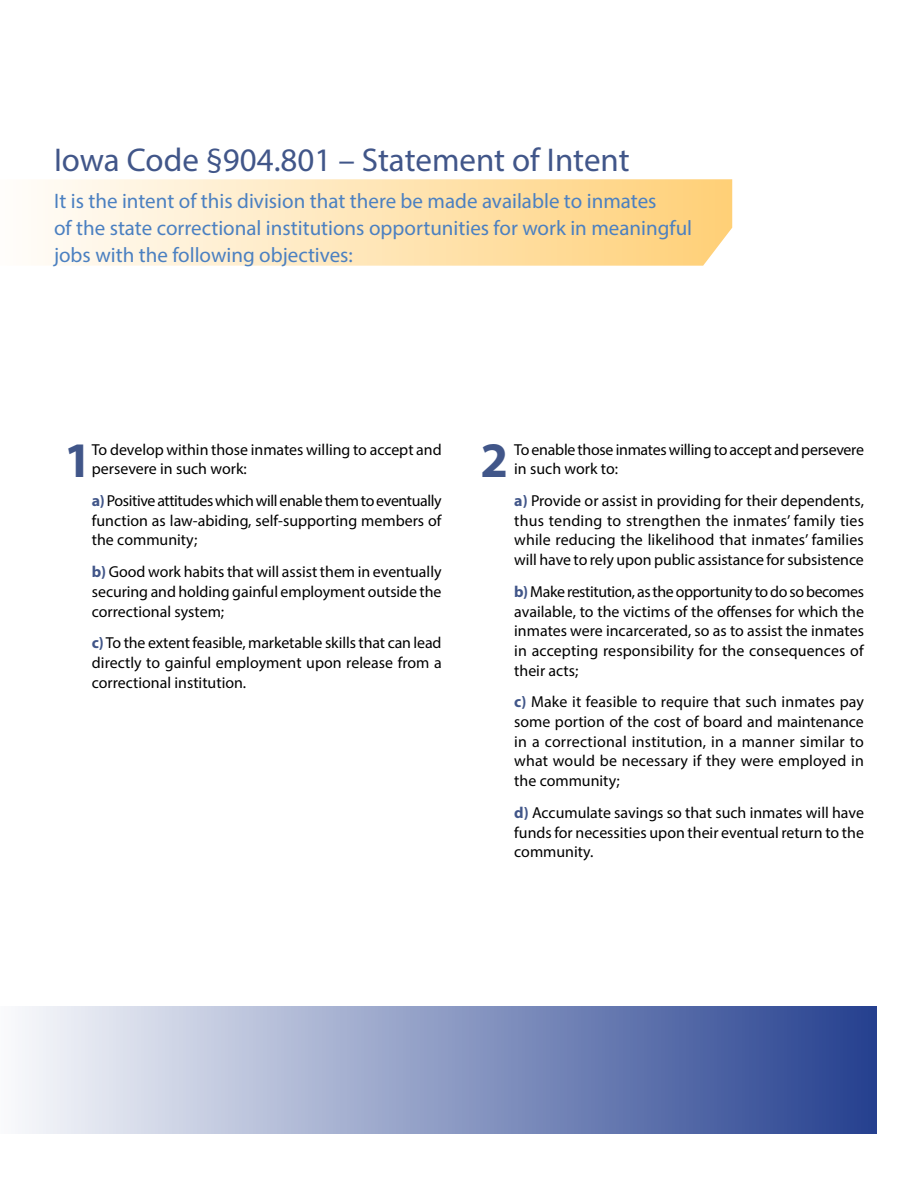
<style>
.page{position:relative;width:918px;height:1188px;background:#fff}
.page>*{position:absolute;margin:0;border:0;box-sizing:border-box;transform-origin:0 0}
.t1{font:700 49.95px "Myriad Pro";color:#415689}
.t2{font:33px "Myriad Pro";color:#415689}
.t3{font:21px/27px "Myriad Pro";color:#4b80c1}
.t4{font:15.9px/19.6px "Myriad Pro";color:#000;text-align:justify}
.t5{font:15.9px/19.6px "Myriad Pro";letter-spacing:-.02em;color:#000}
.s1{font-weight:700;color:#415689}
</style>
<div class="page">
<svg style="left:37px;top:179px;width:695px;height:87px;background:#ffe5b7"></svg>
<div style="left:0;top:1007px;width:878px;height:127px;background:linear-gradient(to right,#fafafc,#25408f)"></div>
<h2 class="t2" style="left:54px;top:139px;width:577px">Iowa Code §904.801 – Statement of Intent</h2>
<h3 class="t3" style="left:54px;top:187px;width:640px">It is the intent of this division that there be made available to inmates<br>of the state correctional institutions opportunities for work in meaningful jobs with the following objectives:</h3>
<p class="t4" style="left:92px;top:439px;width:351px">To develop within those inmates willing to accept and persevere in such work:</p>
<p class="t4" style="left:92px;top:491px;width:351px"><span class="s1">a)</span> Positive attitudes which will enable them to eventually function as law-abiding, self-supporting members of the community;</p>
<p class="t4" style="left:92px;top:562px;width:351px"><span class="s1">b)</span> Good work habits that will assist them in eventually securing and holding gainful employment outside the correctional system;</p>
<p class="t4" style="left:92px;top:633px;width:351px"><span class="s1">c)</span> To the extent feasible, marketable skills that can lead directly to gainful employment upon release from a correctional institution.</p>
<h1 class="t1" style="left:64px;top:427px;width:29px">1</h1>
<h1 class="t1" style="left:481px;top:427px;width:29px">2</h1>
<p class="t5" style="left:514px;top:439px;width:351px">To enable those inmates willing to accept and persevere in such work to:</p>
<p class="t4" style="left:514px;top:491px;width:351px"><span class="s1">a)</span> Provide or assist in providing for their dependents, thus tending to strengthen the inmates’ family ties while reducing the likelihood that inmates’ families will have to rely upon public assistance for subsistence</p>
<p class="t4" style="left:514px;top:582px;width:351px"><span class="s1">b)</span> Make restitution, as the opportunity to do so becomes available, to the victims of the offenses for which the inmates were incarcerated, so as to assist the inmates in accepting responsibility for the consequences of their acts;</p>
<p class="t4" style="left:514px;top:692px;width:351px"><span class="s1">c)</span> Make it feasible to require that such inmates pay some portion of the cost of board and maintenance in a correctional institution, in a manner similar to what would be necessary if they were employed in the community;</p>
<p class="t4" style="left:514px;top:803px;width:351px"><span class="s1">d)</span> Accumulate savings so that such inmates will have funds for necessities upon their eventual return to the community.</p>
</div>
